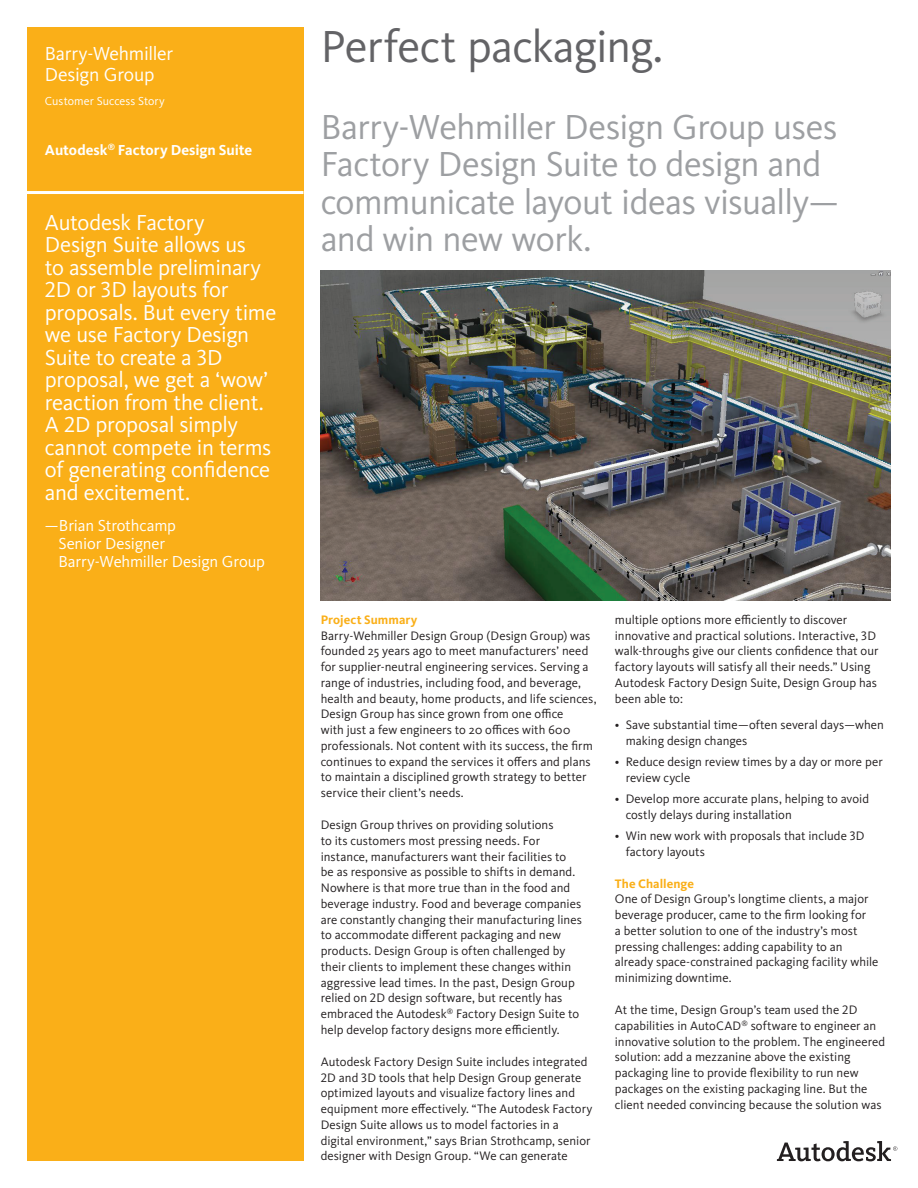
<style>
.page{position:relative;width:918px;height:1188px;background:#fff}
.page>*{position:absolute;margin:0;border:0;box-sizing:border-box;transform-origin:0 0}
.t1{font:46.5px "Kievit Pro";letter-spacing:-.02em;color:#636366}
.t2{font:36px/37.5px "Kievit Pro";letter-spacing:-.02em;color:#9d9fa2}
.t3{font:22.5px/22.5px "Kievit Pro";letter-spacing:-.015em;color:#fff}
.t4{font:19.5px/21px "Kievit Pro";letter-spacing:-.015em;color:#fff}
.t5{font:16.5px/18px "Kievit Pro";letter-spacing:-.01em;color:#fff}
.t6{font:700 15px "Kievit Pro";color:#fff}
.t7{font:12.75px/15.8px "Kievit Pro";color:#231f20}
.t8{font:700 12.75px "Kievit Pro";letter-spacing:.005em;color:#faaf18}
.t9{font:12px "Kievit Pro";letter-spacing:.005em;color:#fff}
</style>
<div class="page">
<div style="left:27px;top:27px;width:276px;height:1134px;background:#faaf18"></div>
<hr style="left:27px;top:191px;width:276px;height:3px;background:#fff">
<svg style="left:777px;top:1141px;width:120px;height:20px"></svg>
<img style="left:321px;top:270px;width:570px;height:331px">
<h3 class="t4" style="left:45px;top:43px;width:130px">Barry-Wehmiller<br>Design Group</h3>
<p class="t9" style="left:45px;top:94px;width:121px">Customer Success Story</p>
<p class="t6" style="left:45px;top:140px;width:209px">Autodesk<sup>®</sup> Factory Design Suite</p>
<p class="t3" style="left:45px;top:211px;width:233px">Autodesk Factory<br>Design Suite allows us<br>to assemble preliminary<br>2D or 3D layouts for proposals. But every time we use Factory Design<br>Suite to create a 3D proposal, we get a ‘wow’ reaction from the client.<br>A 2D proposal simply cannot compete in terms of generating confidence and excitement.</p>
<p class="t5" style="left:58px;top:516px;width:208px;text-indent:-13px">—Brian Strothcamp<br>Senior Designer<br>Barry-Wehmiller Design Group</p>
<h1 class="t1" style="left:321px;top:19px;width:344px">Perfect packaging.</h1>
<h2 class="t2" style="left:321px;top:108px;width:520px">Barry-Wehmiller Design Group uses<br>Factory Design Suite to design and communicate layout ideas visually— and win new work.</h2>
<p class="t8" style="left:321px;top:612px;width:98px">Project Summary</p>
<p class="t7" style="left:321px;top:627px;width:277px">Barry-Wehmiller Design Group (Design Group) was founded 25 years ago to meet manufacturers’ need for supplier-neutral engineering services. Serving a range of industries, including food, and beverage, health and beauty, home products, and life sciences, Design Group has since grown from one office<br>with just a few engineers to 20 offices with 600 professionals. Not content with its success, the firm continues to expand the services it offers and plans to maintain a disciplined growth strategy to better service their client’s needs.</p>
<p class="t7" style="left:321px;top:817px;width:263px">Design Group thrives on providing solutions<br>to its customers most pressing needs. For instance, manufacturers want their facilities to be as responsive as possible to shifts in demand.<br>Nowhere is that more true than in the food and beverage industry. Food and beverage companies are constantly changing their manufacturing lines to accommodate different packaging and new products. Design Group is often challenged by their clients to implement these changes within aggressive lead times. In the past, Design Group relied on 2D design software, but recently has embraced the Autodesk<sup>®</sup> Factory Design Suite to help develop factory designs more efficiently.</p>
<p class="t7" style="left:321px;top:1054px;width:273px">Autodesk Factory Design Suite includes integrated 2D and 3D tools that help Design Group generate optimized layouts and visualize factory lines and equipment more effectively. “The Autodesk Factory Design Suite allows us to model factories in a digital environment,” says Brian Strothcamp, senior designer with Design Group. “We can generate</p>
<p class="t7" style="left:615px;top:612px;width:265px">multiple options more efficiently to discover innovative and practical solutions. Interactive, 3D walk-throughs give our clients confidence that our factory layouts will satisfy all their needs.” Using Autodesk Factory Design Suite, Design Group has been able to:</p>
<p class="t7" style="left:626px;top:717px;width:260px;text-indent:-11px">• Save substantial time—often several days—when making design changes</p>
<p class="t7" style="left:626px;top:754px;width:259px;text-indent:-11px">• Reduce design review times by a day or more per review cycle</p>
<p class="t7" style="left:626px;top:791px;width:245px;text-indent:-11px">• Develop more accurate plans, helping to avoid costly delays during installation</p>
<p class="t7" style="left:626px;top:828px;width:240px;text-indent:-11px">• Win new work with proposals that include 3D factory layouts</p>
<p class="t8" style="left:615px;top:876px;width:81px">The Challenge</p>
<p class="t7" style="left:615px;top:891px;width:265px">One of Design Group’s longtime clients, a major beverage producer, came to the firm looking for<br>a better solution to one of the industry’s most pressing challenges: adding capability to an already space-constrained packaging facility while minimizing downtime.</p>
<p class="t7" style="left:615px;top:1002px;width:272px">At the time, Design Group’s team used the 2D capabilities in AutoCAD<sup>®</sup> software to engineer an innovative solution to the problem. The engineered solution: add a mezzanine above the existing packaging line to provide flexibility to run new packages on the existing packaging line. But the client needed convincing because the solution was</p>
</div>
